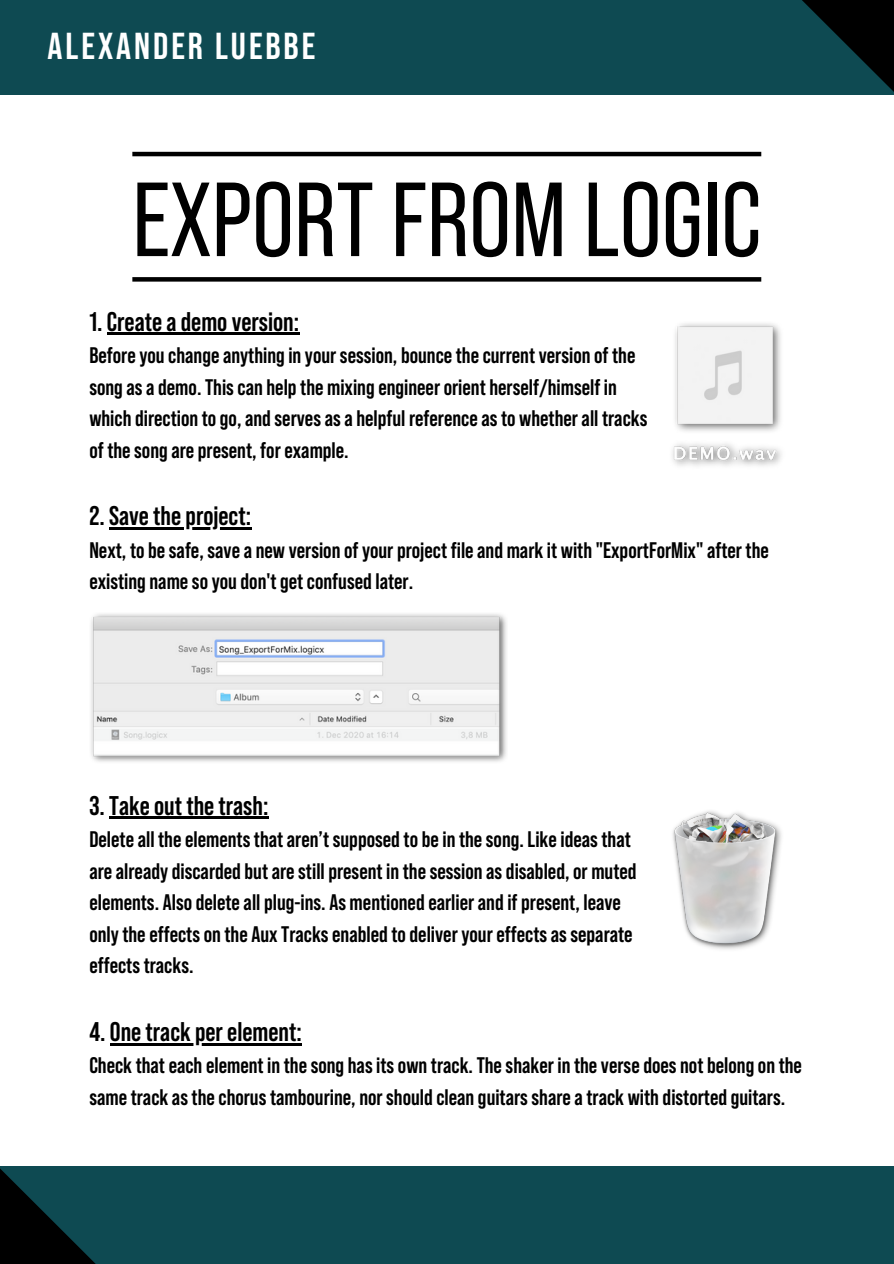
<style>
.page{position:relative;width:894px;height:1264px;background:#fff}
.page>*{position:absolute;margin:0;border:0;box-sizing:border-box;transform-origin:0 0}
.t1{font:105px "Bebas Neue Pro";color:#000}
.t2{font:700 37.5px "Bebas Neue Pro";letter-spacing:.08em;color:#fff}
.t3{font:700 27px "Bebas Neue Pro";color:#000}
.t4{font:700 22.5px/31.5px "Bebas Neue Pro";color:#000}
</style>
<div class="page">
<div style="left:0;top:1166px;width:893px;height:97px;background:#0e4a52"></div>
<div style="left:0;top:0;width:893px;height:95px;background:#0e4a52"></div>
<svg style="left:693px;top:0;width:200px;height:157px"></svg>
<svg style="left:0;top:1168px;width:95px;height:95px"></svg>
<svg style="left:132px;top:277px;width:629px;height:4px;background:#070707"></svg>
<hr style="left:132px;top:152px;width:629px;height:4px;background:#000">
<hr style="left:107px;top:333px;width:192px;height:2px;background:#000">
<hr style="left:109px;top:527px;width:142px;height:3px;background:#000">
<hr style="left:109px;top:816px;width:159px;height:3px;background:#000">
<svg style="left:110px;top:1043px;width:11px;height:2px"></svg>
<hr style="left:121px;top:1043px;width:181px;height:2px;background:#000">
<img style="left:672px;top:323px;width:110px;height:143px">
<img style="left:672px;top:811px;width:110px;height:139px">
<img style="left:91px;top:614px;width:416px;height:148px">
<p class="t2" style="left:48px;top:22px;width:269px">ALEXANDER LUEBBE</p>
<p class="t1" style="left:132px;top:151px;width:630px">EXPORT FROM LOGIC</p>
<h2 class="t3" style="left:89px;top:303px;width:211px">1. Create a demo version:</h2>
<p class="t4" style="left:89px;top:338px;width:547px">Before you change anything in your session, bounce the current version of the</p>
<p class="t4" style="left:89px;top:370px;width:529px">song as a demo. This can help the mixing engineer orient herself/himself in</p>
<h1 class="t4" style="left:89px;top:401px;width:559px">which direction to go, and serves as a helpful reference as to whether all tracks</h1>
<p class="t4" style="left:89px;top:433px;width:261px">of the song are present, for example.</p>
<p class="t3" style="left:89px;top:498px;width:163px">2. Save the project:</p>
<p class="t4" style="left:89px;top:533px;width:680px">Next, to be safe, save a new version of your project file and mark it with "ExportForMix" after the</p>
<p class="t4" style="left:89px;top:564px;width:325px">existing name so you don't get confused later.</p>
<p class="t3" style="left:89px;top:787px;width:180px">3. Take out the trash:</p>
<p class="t4" style="left:89px;top:822px;width:543px">Delete all the elements that aren’t supposed to be in the song. Like ideas that</p>
<p class="t4" style="left:89px;top:854px;width:548px">are already discarded but are still present in the session as disabled, or muted</p>
<p class="t4" style="left:89px;top:885px;width:533px">elements. Also delete all plug-ins. As mentioned earlier and if present, leave</p>
<p class="t4" style="left:89px;top:917px;width:544px">only the effects on the Aux Tracks enabled to deliver your effects as separate</p>
<p class="t4" style="left:89px;top:948px;width:106px">effects tracks.</p>
<p class="t3" style="left:89px;top:1013px;width:214px">4. One track per element:</p>
<p class="t4" style="left:89px;top:1048px;width:714px">Check that each element in the song has its own track. The shaker in the verse does not belong on the same track as the chorus tambourine, nor should clean guitars share a track with distorted guitars.</p>
</div>
